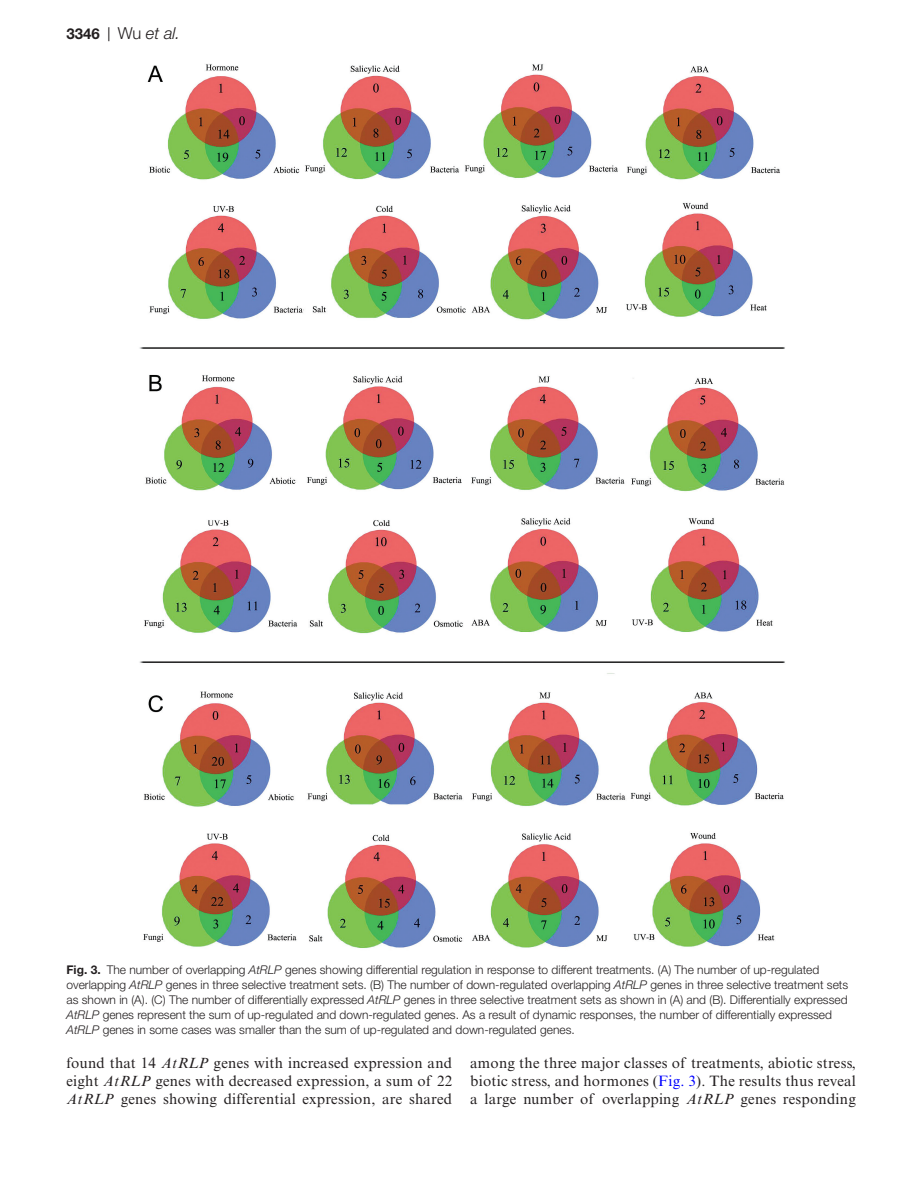
<style>
.page{position:relative;width:919px;height:1187px;background:#fff}
.page>*{position:absolute;margin:0;border:0;box-sizing:border-box;transform-origin:0 0}
.t1{font:italic 300 16.5px "Helvetica Neue LT Std";color:#231f20}
.t2{font:15px/18px "Times New Roman MT Std";letter-spacing:.015em;color:#231f20;text-align:justify}
.t3{font:300 12px/15px "Helvetica Neue LT Std";color:#231f20}
.s1{font-weight:700;font-style:normal;font-size:15px}
.s2{font-family:"Times New Roman MT Std";font-weight:400;font-style:normal;font-size:15px}
.s3{font-style:normal}
.s4{font-weight:700}
.s5{font-style:italic}
.s6{color:#00f}
</style>
<div class="page">
<img style="left:139px;top:64px;width:646px;height:884px">
<h1 class="t1" style="left:66px;top:23px;width:115px"><span class="s1">3346</span> <span class="s2">|</span> <span class="s3">Wu</span> et al.</h1>
<p class="t3" style="left:66px;top:962px;width:783px"><span class="s4">Fig. 3.</span> The number of overlapping <span class="s5">AtRLP</span> genes showing differential regulation in response to different treatments. (A) The number of up-regulated overlapping <span class="s5">AtRLP</span> genes in three selective treatment sets. (B) The number of down-regulated overlapping <span class="s5">AtRLP</span> genes in three selective treatment sets as shown in (A). (C) The number of differentially expressed <span class="s5">AtRLP</span> genes in three selective treatment sets as shown in (A) and (B). Differentially expressed <span class="s5">AtRLP</span> genes represent the sum of up-regulated and down-regulated genes. As a result of dynamic responses, the number of differentially expressed <span class="s5">AtRLP</span> genes in some cases was smaller than the sum of up-regulated and down-regulated genes.</p>
<p class="t2" style="left:66px;top:1053px;width:387px">found that 14 <span class="s5">AtRLP</span> genes with increased expression and eight <span class="s5">AtRLP</span> genes with decreased expression, a sum of 22<br><span class="s5">AtRLP</span> genes showing differential expression, are shared</p>
<p class="t2" style="left:470px;top:1053px;width:387px">among the three major classes of treatments, abiotic stress, biotic stress, and hormones (<span class="s6">Fig. 3</span>). The results thus reveal a large number of overlapping <span class="s5">AtRLP</span> genes responding</p>
</div>
